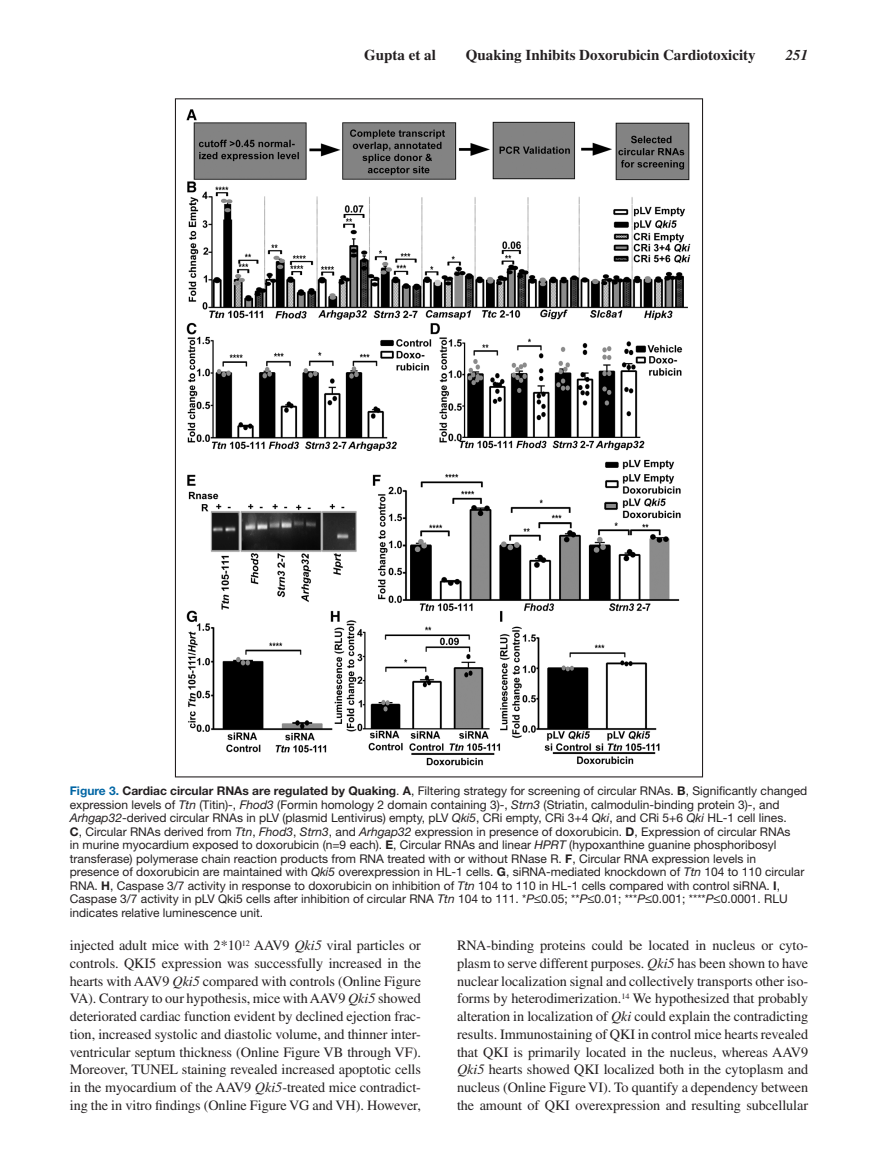
<style>
.page{position:relative;width:878px;height:1175px;background:#fff}
.page>*{position:absolute;margin:0;border:0;box-sizing:border-box;transform-origin:0 0}
.t1{font:700 15px "Times";color:#231f20}
.t2{font:italic 700 15px "Times";color:#231f20}
.t3{font:14.25px/17.7px "Times";letter-spacing:-.005em;color:#231f20;text-align:justify}
.t4{font:12px/13.5px "Helvetica Neue LT Std";color:#231f20}
.s1{font-weight:700;color:#0065a4}
.s2{font-weight:700}
.s3{font-style:italic}
.s4{font-family:"Gandhari Unicode"}
</style>
<div class="page">
<svg style="left:174px;top:98px;width:529px;height:680px"></svg>
<p class="t1" style="left:364px;top:46px;width:73px">Gupta et al</p>
<p class="t1" style="left:466px;top:46px;width:291px">Quaking Inhibits Doxorubicin Cardiotoxicity</p>
<p class="t2" style="left:785px;top:46px;width:24px">251</p>
<p class="t4" style="left:70px;top:784px;width:739px"><span class="s1">Figure 3.</span> <span class="s2">Cardiac circular RNAs are regulated by Quaking</span>. <span class="s2">A</span>, Filtering strategy for screening of circular RNAs. <span class="s2">B</span>, Significantly changed expression levels of <span class="s3">Ttn</span> (Titin)-, <span class="s3">Fhod3</span> (Formin homology 2 domain containing 3)-, <span class="s3">Strn3</span> (Striatin, calmodulin-binding protein 3)-, and <span class="s3">Arhgap32</span>-derived circular RNAs in pLV (plasmid Lentivirus) empty, pLV <span class="s3">Qki5</span>, CRi empty, CRi 3+4 <span class="s3">Qki</span>, and CRi 5+6 <span class="s3">Qki</span> HL-1 cell lines.<br><span class="s2">C</span>, Circular RNAs derived from <span class="s3">Ttn</span>, <span class="s3">Fhod3</span>, <span class="s3">Strn3</span>, and <span class="s3">Arhgap32</span> expression in presence of doxorubicin. <span class="s2">D</span>, Expression of circular RNAs<br>in murine myocardium exposed to doxorubicin (n=9 each). <span class="s2">E</span>, Circular RNAs and linear <span class="s3">HPRT</span> (hypoxanthine guanine phosphoribosyl transferase) polymerase chain reaction products from RNA treated with or without RNase R. <span class="s2">F</span>, Circular RNA expression levels in presence of doxorubicin are maintained with <span class="s3">Qki5</span> overexpression in HL-1 cells. <span class="s2">G</span>, siRNA-mediated knockdown of <span class="s3">Ttn</span> 104 to 110 circular RNA. <span class="s2">H</span>, Caspase 3/7 activity in response to doxorubicin on inhibition of <span class="s3">Ttn</span> 104 to 110 in HL-1 cells compared with control siRNA. <span class="s2">I</span>, Caspase 3/7 activity in pLV Qki5 cells after inhibition of circular RNA <span class="s3">Ttn</span> 104 to 111. *<span class="s3">P</span><span class="s4">≤</span>0.05; **<span class="s3">P</span><span class="s4">≤</span>0.01; ***<span class="s3">P</span><span class="s4">≤</span>0.001; ****<span class="s3">P</span><span class="s4">≤</span>0.0001. RLU indicates relative luminescence unit.</p>
<p class="t3" style="left:70px;top:936px;width:353px">injected adult mice with 2*10<sup>12</sup> AAV9 <span class="s3">Qki5</span> viral particles or controls. QKI5 expression was successfully increased in the hearts with AAV9 <span class="s3">Qki5</span> compared with controls (Online Figure VA). Contrary to our hypothesis, mice with AAV9 <span class="s3">Qki5</span> showed deteriorated cardiac function evident by declined ejection frac&shy;tion, increased systolic and diastolic volume, and thinner inter&shy;ventricular septum thickness (Online Figure VB through VF).<br>Moreover, TUNEL staining revealed increased apoptotic cells in the myocardium of the AAV9 <span class="s3">Qki5</span>-treated mice contradict&shy;ing the in vitro findings (Online Figure VG and VH). However,</p>
<p class="t3" style="left:457px;top:936px;width:353px">RNA-binding proteins could be located in nucleus or cyto&shy;plasm to serve different purposes. <span class="s3">Qki5</span> has been shown to have nuclear localization signal and collectively transports other iso&shy;forms by heterodimerization.<sup>14</sup> We hypothesized that probably alteration in localization of <span class="s3">Qki</span> could explain the contradicting results. Immunostaining of QKI in control mice hearts revealed that QKI is primarily located in the nucleus, whereas AAV9<br><span class="s3">Qki5</span> hearts showed QKI localized both in the cytoplasm and nucleus (Online Figure VI). To quantify a dependency between the amount of QKI overexpression and resulting subcellular</p>
</div>
